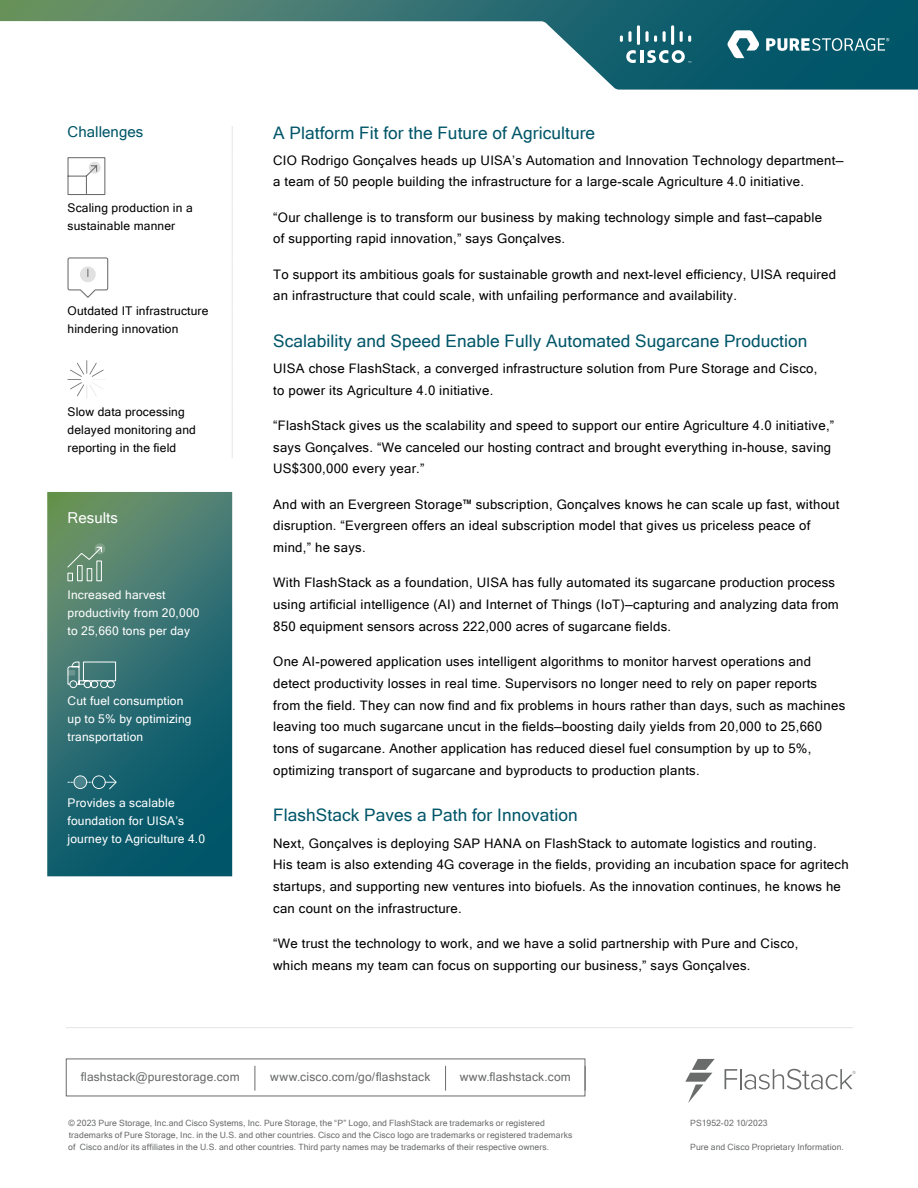
<style>
.page{position:relative;width:918px;height:1188px;background:#fff}
.page>*{position:absolute;margin:0;border:0;box-sizing:border-box;transform-origin:0 0}
.t1{font:17.25px "Microsoft Sans Serif";letter-spacing:.005em;color:#005568}
.t2{font:15px "Microsoft Sans Serif";letter-spacing:.005em;color:#005568}
.t3{font:15px "Microsoft Sans Serif";letter-spacing:.005em;color:#fff}
.t4{font:13.2px/21.8px "Microsoft Sans Serif";letter-spacing:.02em;color:#000}
.t5{font:12px/18px "Microsoft Sans Serif";letter-spacing:.015em;color:#fff}
.t6{font:12px/18px "Microsoft Sans Serif";letter-spacing:.015em;color:#000}
.t7{font:12px "Microsoft Sans Serif";letter-spacing:.015em;color:#6a6b6b}
.t8{font:8.7px/12px "Microsoft Sans Serif";letter-spacing:.01em;color:#6a6b6b}
</style>
<div class="page">
<svg style="left:0;top:0;width:918px;height:90px"></svg>
<hr style="left:66px;top:1027px;width:787px;height:1px;background:#e5e5e5">
<svg style="left:727px;top:30px;width:32px;height:28px"></svg>
<svg style="left:766px;top:38px;width:123px;height:13px"></svg>
<svg style="left:620px;top:25px;width:71px;height:38px"></svg>
<svg style="left:255px;top:1066px;width:1px;height:25px"></svg>
<svg style="left:445px;top:1066px;width:1px;height:25px"></svg>
<svg style="left:585px;top:1066px;width:1px;height:25px"></svg>
<svg style="left:725px;top:1069px;width:131px;height:21px"></svg>
<svg style="left:685px;top:1059px;width:30px;height:44px"></svg>
<hr style="left:232px;top:126px;width:1px;height:31px;background:#e5e5e5">
<hr style="left:232px;top:157px;width:1px;height:47px;background:#e5e5e5">
<hr style="left:232px;top:204px;width:1px;height:53px;background:#e5e5e5">
<hr style="left:232px;top:257px;width:1px;height:49px;background:#e5e5e5">
<hr style="left:232px;top:306px;width:1px;height:54px;background:#e5e5e5">
<hr style="left:232px;top:360px;width:1px;height:47px;background:#e5e5e5">
<hr style="left:232px;top:407px;width:1px;height:51px;background:#e5e5e5">
<svg style="left:67px;top:157px;width:39px;height:38px"></svg>
<svg style="left:67px;top:257px;width:42px;height:41px"></svg>
<svg style="left:68px;top:360px;width:36px;height:39px"></svg>
<svg style="left:47px;top:492px;width:185px;height:384px;background:#2e6e6e"></svg>
<div style="left:95px;top:543px;width:10px;height:11px;background:#80a288;border-radius:50%"></div>
<svg style="left:67px;top:546px;width:36px;height:36px"></svg>
<svg style="left:67px;top:661px;width:50px;height:28px"></svg>
<svg style="left:68px;top:775px;width:49px;height:14px"></svg>
<p class="t2" style="left:68px;top:123px;width:77px">Challenges</p>
<p class="t6" style="left:68px;top:199px;width:127px">Scaling production in a sustainable manner</p>
<p class="t6" style="left:68px;top:302px;width:143px">Outdated IT infrastructure hindering innovation</p>
<p class="t6" style="left:68px;top:403px;width:130px">Slow data processing delayed monitoring and reporting in the field</p>
<p class="t3" style="left:68px;top:509px;width:52px">Results</p>
<p class="t5" style="left:68px;top:585px;width:134px">Increased harvest productivity from 20,000 to 25,660 tons per day</p>
<p class="t5" style="left:68px;top:692px;width:126px">Cut fuel consumption up to 5% by optimizing transportation</p>
<p class="t5" style="left:68px;top:793px;width:139px">Provides a scalable foundation for UISA’s journey to Agriculture 4.0</p>
<h1 class="t1" style="left:273px;top:123px;width:323px">A Platform Fit for the Future of Agriculture</h1>
<p class="t4" style="left:273px;top:149px;width:572px">CIO Rodrigo Gonçalves heads up UISA’s Automation and Innovation Technology department— a team of 50 people building the infrastructure for a large-scale Agriculture 4.0 initiative.</p>
<p class="t4" style="left:273px;top:206px;width:550px">“Our challenge is to transform our business by making technology simple and fast—capable of supporting rapid innovation,” says Gonçalves.</p>
<p class="t4" style="left:273px;top:263px;width:564px">To support its ambitious goals for sustainable growth and next-level efficiency, UISA required an infrastructure that could scale, with unfailing performance and availability.</p>
<h1 class="t1" style="left:273px;top:331px;width:536px">Scalability and Speed Enable Fully Automated Sugarcane Production</h1>
<p class="t4" style="left:273px;top:357px;width:546px">UISA chose FlashStack, a converged infrastructure solution from Pure Storage and Cisco, to power its Agriculture 4.0 initiative.</p>
<p class="t4" style="left:273px;top:414px;width:563px">“FlashStack gives us the scalability and speed to support our entire Agriculture 4.0 initiative,” says Gonçalves. “We canceled our hosting contract and brought everything in-house, saving<br>US$300,000 every year.”</p>
<p class="t4" style="left:273px;top:493px;width:568px">And with an Evergreen Storage™ subscription, Gonçalves knows he can scale up fast, without disruption. “Evergreen offers an ideal subscription model that gives us priceless peace of mind,” he says.</p>
<p class="t4" style="left:273px;top:572px;width:567px">With FlashStack as a foundation, UISA has fully automated its sugarcane production process using artificial intelligence (AI) and Internet of Things (IoT)—capturing and analyzing data from<br>850 equipment sensors across 222,000 acres of sugarcane fields.</p>
<p class="t4" style="left:273px;top:651px;width:574px">One AI-powered application uses intelligent algorithms to monitor harvest operations and detect productivity losses in real time. Supervisors no longer need to rely on paper reports from the field. They can now find and fix problems in hours rather than days, such as machines leaving too much sugarcane uncut in the fields—boosting daily yields from 20,000 to 25,660 tons of sugarcane. Another application has reduced diesel fuel consumption by up to 5%, optimizing transport of sugarcane and byproducts to production plants.</p>
<h1 class="t1" style="left:273px;top:806px;width:306px">FlashStack Paves a Path for Innovation</h1>
<p class="t4" style="left:273px;top:832px;width:577px">Next, Gonçalves is deploying SAP HANA on FlashStack to automate logistics and routing.<br>His team is also extending 4G coverage in the fields, providing an incubation space for agritech startups, and supporting new ventures into biofuels. As the innovation continues, he knows he can count on the infrastructure.</p>
<p class="t4" style="left:273px;top:932px;width:527px">“We trust the technology to work, and we have a solid partnership with Pure and Cisco, which means my team can focus on supporting our business,” says Gonçalves.</p>
<p class="t7" style="left:81px;top:1070px;width:160px">flashstack@purestorage.com</p>
<p class="t7" style="left:270px;top:1070px;width:162px">www.cisco.com/go/flashstack</p>
<p class="t7" style="left:460px;top:1070px;width:113px">www.flashstack.com</p>
<p class="t8" style="left:68px;top:1117px;width:506px">© 2023 Pure Storage, Inc.and Cisco Systems, Inc. Pure Storage, the “P” Logo, and FlashStack are trademarks or registered trademarks of Pure Storage, Inc. in the U.S. and other countries. Cisco and the Cisco logo are trademarks or registered trademarks of Cisco and/or its affiliates in the U.S. and other countries. Third party names may be trademarks of their respective owners.</p>
<p class="t8" style="left:690px;top:1117px;width:79px">PS1952-02 10/2023</p>
<p class="t8" style="left:690px;top:1141px;width:155px">Pure and Cisco Proprietary Information.</p>
</div>
